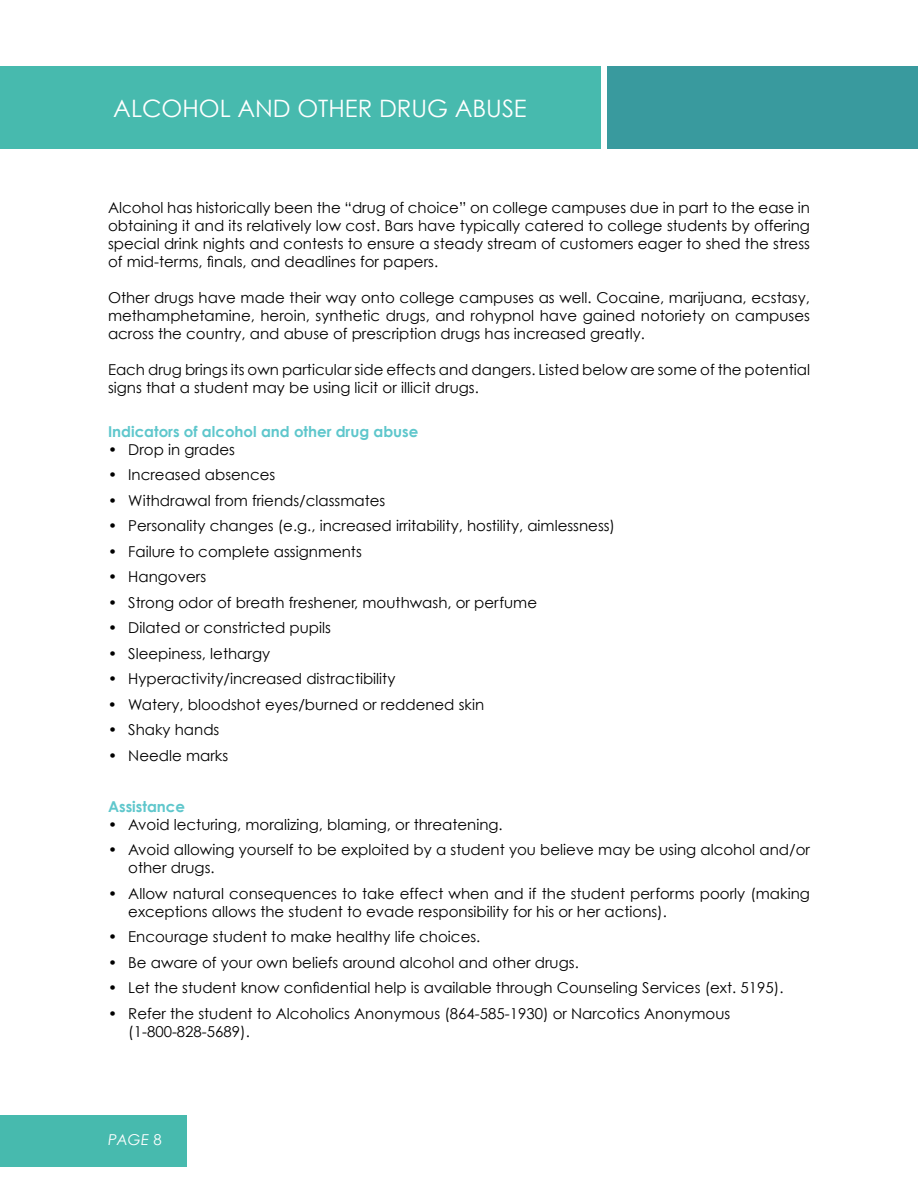
<style>
.page{position:relative;width:918px;height:1188px;background:#fff}
.page>*{position:absolute;margin:0;border:0;box-sizing:border-box;transform-origin:0 0}
.t1{font:24px "Century Gothic";color:#fff}
.t2{font:15px/18px "Century Gothic";color:#000}
.t3{font:700 15px "Century Gothic";color:#5fc7cc}
.t4{font:italic 15px "Century Gothic";color:#fff}
.s1{font-style:normal}
</style>
<div class="page">
<div style="left:0;top:1115px;width:187px;height:51px;background:#47baae"></div>
<div style="left:0;top:67px;width:601px;height:82px;background:#47baae"></div>
<div style="left:608px;top:67px;width:310px;height:82px;background:#399a9e"></div>
<h1 class="t1" style="left:113px;top:94px;width:415px">ALCOHOL AND OTHER DRUG ABUSE</h1>
<p class="t2" style="left:108px;top:198px;width:704px;text-align:justify">Alcohol has historically been the “drug of choice” on college campuses due in part to the ease in obtaining it and its relatively low cost. Bars have typically catered to college students by offering special drink nights and contests to ensure a steady stream of customers eager to shed the stress of mid-terms, finals, and deadlines for papers.</p>
<p class="t2" style="left:108px;top:288px;width:704px;text-align:justify">Other drugs have made their way onto college campuses as well. Cocaine, marijuana, ecstasy, methamphetamine, heroin, synthetic drugs, and rohypnol have gained notoriety on campuses across the country, and abuse of prescription drugs has increased greatly.</p>
<p class="t2" style="left:108px;top:360px;width:704px">Each drug brings its own particular side effects and dangers. Listed below are some of the potential signs that a student may be using licit or illicit drugs.</p>
<p class="t3" style="left:108px;top:422px;width:312px">Indicators of alcohol and other drug abuse</p>
<p class="t2" style="left:108px;top:440px;width:129px">• Drop in grades</p>
<p class="t2" style="left:108px;top:465px;width:169px">• Increased absences</p>
<p class="t2" style="left:108px;top:491px;width:279px">• Withdrawal from friends/classmates</p>
<p class="t2" style="left:108px;top:516px;width:509px">• Personality changes (e.g., increased irritability, hostility, aimlessness)</p>
<p class="t2" style="left:108px;top:542px;width:255px">• Failure to complete assignments</p>
<p class="t2" style="left:108px;top:567px;width:100px">• Hangovers</p>
<p class="t2" style="left:108px;top:593px;width:431px">• Strong odor of breath freshener, mouthwash, or perfume</p>
<p class="t2" style="left:108px;top:618px;width:224px">• Dilated or constricted pupils</p>
<p class="t2" style="left:108px;top:644px;width:164px">• Sleepiness, lethargy</p>
<p class="t2" style="left:108px;top:669px;width:289px">• Hyperactivity/increased distractibility</p>
<p class="t2" style="left:108px;top:695px;width:378px">• Watery, bloodshot eyes/burned or reddened skin</p>
<p class="t2" style="left:108px;top:720px;width:113px">• Shaky hands</p>
<p class="t2" style="left:108px;top:746px;width:122px">• Needle marks</p>
<p class="t3" style="left:108px;top:797px;width:79px">Assistance</p>
<p class="t2" style="left:108px;top:815px;width:396px">• Avoid lecturing, moralizing, blaming, or threatening.</p>
<p class="t2" style="left:128px;top:840px;width:683px;text-indent:-20px">• Avoid allowing yourself to be exploited by a student you believe may be using alcohol and/or other drugs.</p>
<p class="t2" style="left:128px;top:884px;width:683px;text-indent:-20px">• Allow natural consequences to take effect when and if the student performs poorly (making exceptions allows the student to evade responsibility for his or her actions).</p>
<p class="t2" style="left:108px;top:927px;width:374px">• Encourage student to make healthy life choices.</p>
<p class="t2" style="left:108px;top:953px;width:472px">• Be aware of your own beliefs around alcohol and other drugs.</p>
<p class="t2" style="left:108px;top:978px;width:677px">• Let the student know confidential help is available through Counseling Services (ext. 5195).</p>
<p class="t2" style="left:128px;top:1004px;width:604px;text-indent:-20px">• Refer the student to Alcoholics Anonymous (864-585-1930) or Narcotics Anonymous (1-800-828-5689).</p>
<p class="t4" style="left:108px;top:1131px;width:55px">PAGE <span class="s1">8</span></p>
</div>
